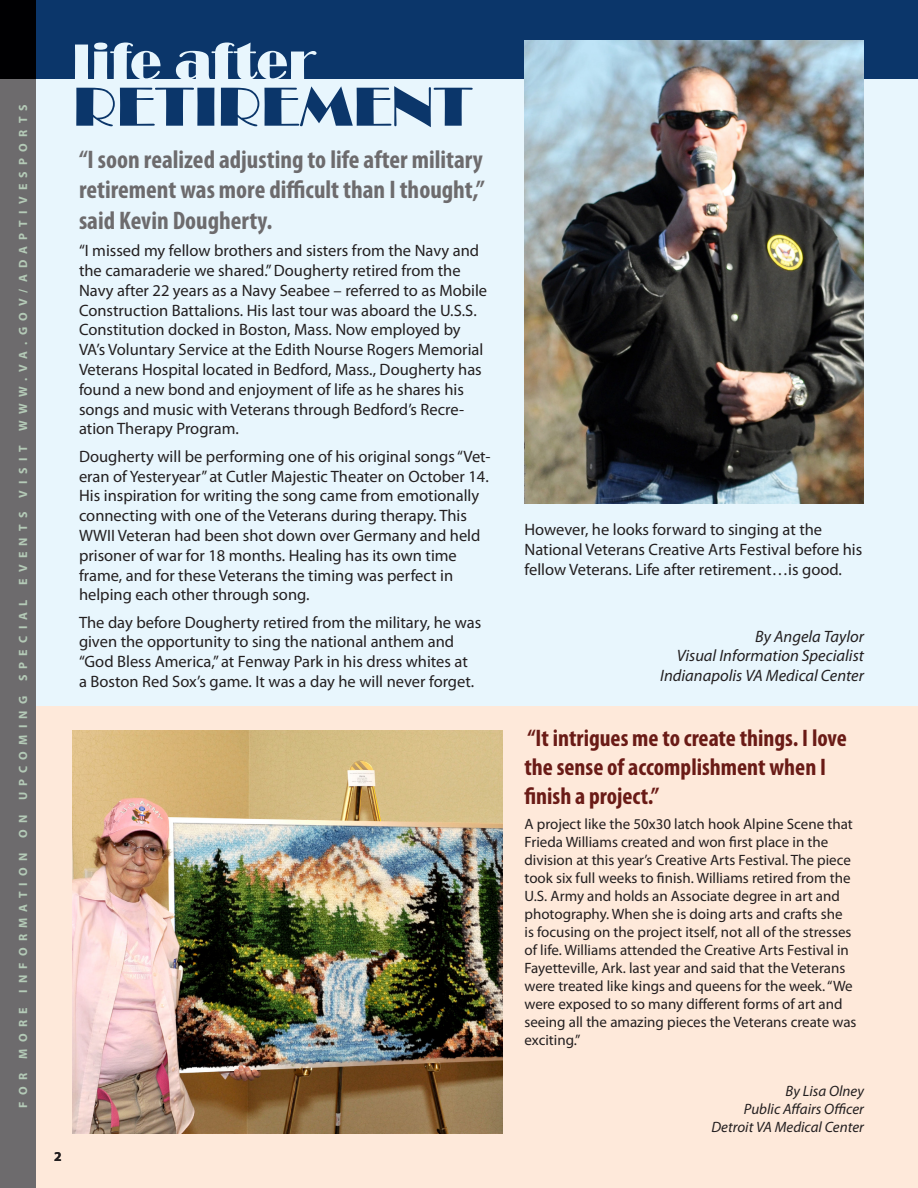
<style>
.page{position:relative;width:918px;height:1188px;background:#fff}
.page>*{position:absolute;margin:0;border:0;box-sizing:border-box;transform-origin:0 0}
.Head_6{font:57px "Broadway";color:#0b366a}
.Head_6-2{font:52.5px "Broadway";color:#e8f6fd}
.gray_quote{font:700 condensed 25.5px/30.6px "Myriad Pro";color:#6d6b6d;text-align:justify}
.gray_quote-2{font:700 condensed 24px/28.8px "Myriad Pro";color:#6a1b16}
.Body{font:16.5px/19.8px "Myriad Pro";color:#231f20}
.Body-2{font:italic 16.5px/19.8px "Myriad Pro";color:#231f20;text-align:right}
.Body-3{font:15px/18px "Myriad Pro";color:#231f20}
.Body-4{font:italic 15px/18px "Myriad Pro";color:#231f20;text-align:right}
.t1{font:700 13.5px "Myriad Pro";color:#231f20}
.t2{font:700 12px "Myriad Pro";letter-spacing:.52em;color:#b4cab7}
</style>
<div class="page">
<div style="left:36px;top:0;width:882px;height:80px;background:#0b366a"></div>
<div style="left:36px;top:704px;width:882px;height:484px;background:#fee9da"></div>
<div style="left:36px;top:80px;width:882px;height:626px;background:#e8f6fd"></div>
<img style="left:525px;top:41px;width:339px;height:462px">
<img style="left:72px;top:730px;width:430px;height:404px">
<div style="left:0;top:80px;width:36px;height:1108px;background:#6d6b6d"></div>
<div style="left:0;top:0;width:36px;height:80px;background:#000002"></div>
<p class="t2" style="left:15px;top:1108px;width:1005px;rotate:-90deg">FOR MORE INFORMATION ON UPCOMING SPECIAL EVENTS VISIT WWW.VA.GOV/ADAPTIVESPORTS</p>
<p class="Head_6-2" style="left:72px;top:32px;width:245px">life after</p>
<p class="Head_6" style="left:73px;top:74px;width:401px">RETIREMENT</p>
<p class="gray_quote" style="left:79px;top:143px;width:407px">“I soon realized adjusting to life after military retirement was more difficult than I thought,” said Kevin Dougherty.</p>
<p class="Body" style="left:79px;top:241px;width:410px">“I missed my fellow brothers and sisters from the Navy and the camaraderie we shared.” Dougherty retired from the Navy after 22 years as a Navy Seabee – referred to as Mobile Construction Battalions. His last tour was aboard the U.S.S.<br>Constitution docked in Boston, Mass. Now employed by VA’s Voluntary Service at the Edith Nourse Rogers Memorial Veterans Hospital located in Bedford, Mass., Dougherty has found a new bond and enjoyment of life as he shares his songs and music with Veterans through Bedford’s Recre&shy;ation Therapy Program.</p>
<p class="Body" style="left:79px;top:446px;width:413px">Dougherty will be performing one of his original songs “Vet&shy;eran of Yesteryear” at Cutler Majestic Theater on October 14.<br>His inspiration for writing the song came from emotionally connecting with one of the Veterans during therapy. This WWII Veteran had been shot down over Germany and held prisoner of war for 18 months. Healing has its own time frame, and for these Veterans the timing was perfect in helping each other through song.</p>
<p class="Body" style="left:79px;top:612px;width:404px">The day before Dougherty retired from the military, he was given the opportunity to sing the national anthem and “God Bless America,” at Fenway Park in his dress whites at<br>a Boston Red Sox’s game. It was a day he will never forget.</p>
<p class="t1" style="left:54px;top:1147px;width:9px">2</p>
<p class="Body" style="left:525px;top:519px;width:339px">However, he looks forward to singing at the<br>National Veterans Creative Arts Festival before his fellow Veterans. Life after retirement…is good.</p>
<p class="Body-2" style="left:660px;top:626px;width:205px">By Angela Taylor<br>Visual Information Specialist<br>Indianapolis VA Medical Center</p>
<p class="gray_quote-2" style="left:525px;top:723px;width:324px">“It intrigues me to create things. I love the sense of accomplishment when I finish a project.”</p>
<p class="Body-3" style="left:525px;top:815px;width:334px">A project like the 50x30 latch hook Alpine Scene that Frieda Williams created and won first place in the division at this year’s Creative Arts Festival. The piece took six full weeks to finish. Williams retired from the U.S. Army and holds an Associate degree in art and photography. When she is doing arts and crafts she<br>is focusing on the project itself, not all of the stresses of life. Williams attended the Creative Arts Festival in Fayetteville, Ark. last year and said that the Veterans were treated like kings and queens for the week. “We were exposed to so many different forms of art and seeing all the amazing pieces the Veterans create was exciting.”</p>
<p class="Body-4" style="left:711px;top:1082px;width:154px">By Lisa Olney<br>Public Affairs Officer<br>Detroit VA Medical Center</p>
</div>
